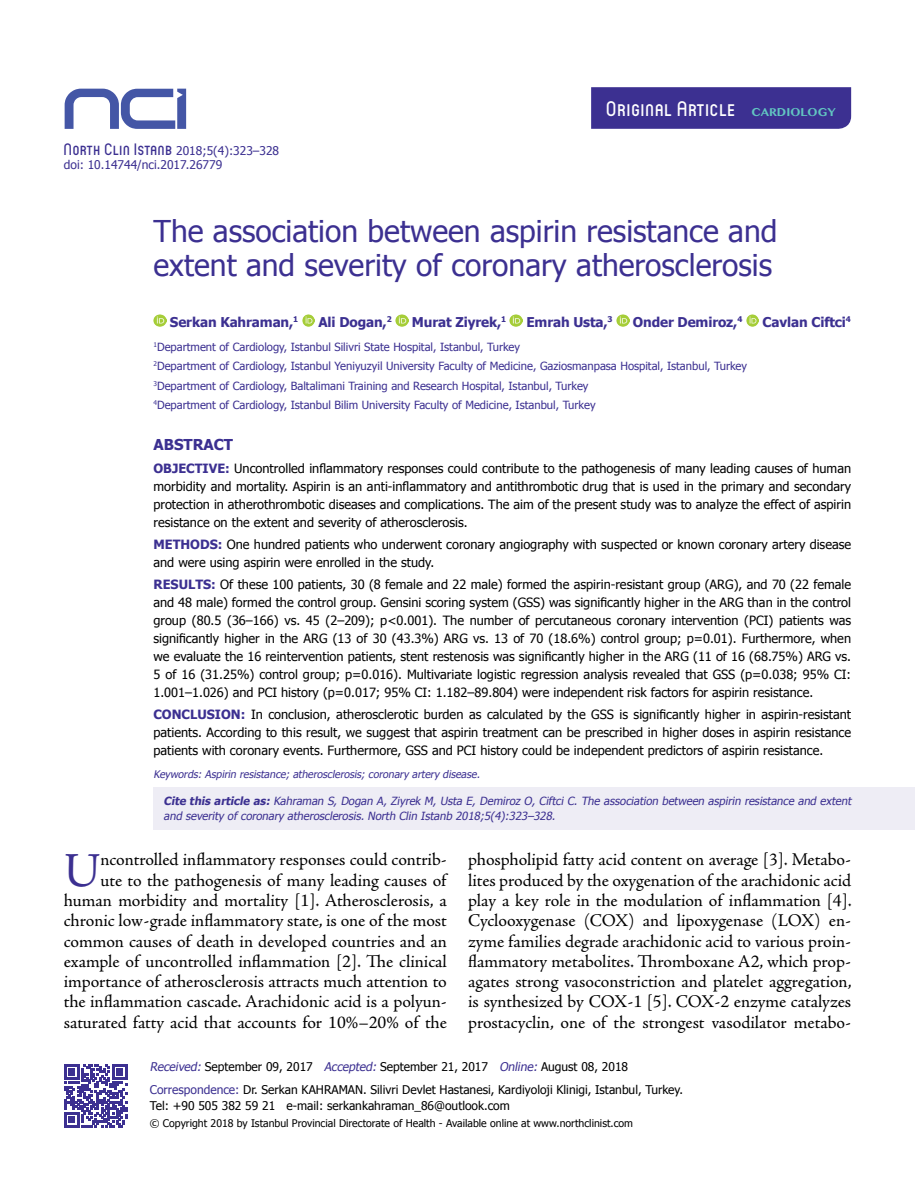
<style>
.page{position:relative;width:915px;height:1191px;background:#fff}
.page>*{position:absolute;margin:0;border:0;box-sizing:border-box;transform-origin:0 0}
.t1{font:48.9px "Adobe Jenson Pro";color:#3c3091}
.t2{font:30px/34.5px "Tahoma";color:#3c3091}
.t3{font:500 21px "Circula";letter-spacing:.055em;color:#fff}
.t4{font:18px/20.2px "Adobe Jenson Pro";letter-spacing:-.005em;color:#000;text-align:right}
.t5{font:700 15px "Tahoma";color:#3c3091}
.t6{font:700 13.5px "Tahoma";letter-spacing:-.01em;color:#3c3091}
.t7{font:12.75px/18px "Tahoma";color:#000;text-align:justify}
.t8{font:12px/23px "Tahoma";color:#000}
.t9{font:12px/14.4px "Tahoma";color:#3c3091}
.t10{font:11.25px/19.5px "Tahoma";color:#3c3091}
.t11{font:italic 11.25px/15px "Tahoma";color:#3c3091}
.t12{font:10.5px "Tahoma";color:#000}
.t13{font:italic 10.5px "Tahoma";color:#3c3091}
.s1{font-family:"Circula";font-weight:500;font-size:16.5px}
.s2{font-family:"Tamil MN";font-weight:700;font-size:11.25px;color:#62c6c1}
.s3{font-weight:700;color:#3c3091}
.s4{font-weight:700}
.s5{font-style:italic;color:#3c3091}
.s6{color:#3c3091}
</style>
<div class="page">
<svg style="left:65px;top:89px;width:121px;height:40px"></svg>
<div style="left:591px;top:87px;width:259px;height:42px;background:#3c3091"></div>
<svg style="left:64px;top:1064px;width:63px;height:63px"></svg>
<div style="left:153px;top:787px;width:761px;height:42px;background:#eeedf5"></div>
<svg style="left:153px;top:314px;width:13px;height:13px"></svg>
<svg style="left:302px;top:314px;width:13px;height:13px"></svg>
<svg style="left:395px;top:314px;width:13px;height:13px"></svg>
<svg style="left:509px;top:314px;width:13px;height:13px"></svg>
<svg style="left:616px;top:314px;width:13px;height:13px"></svg>
<svg style="left:746px;top:314px;width:12px;height:13px"></svg>
<p class="t9" style="left:64px;top:143px;width:217px"><span class="s1">North Clin Istanb</span> 2018;5(4):323–328 doi: 10.14744/nci.2017.26779</p>
<h3 class="t3" style="left:606px;top:96px;width:231px">Orıgınal Article <span class="s2">CARDIOLOGY</span></h3>
<h2 class="t2" style="left:153px;top:212px;width:625px">The association between aspirin resistance and extent and severity of coronary atherosclerosis</h2>
<p class="t6" style="left:170px;top:312px;width:130px">Serkan Kahraman,<sup>1</sup></p>
<p class="t6" style="left:318px;top:312px;width:75px">Ali Dogan,<sup>2</sup></p>
<p class="t6" style="left:412px;top:312px;width:96px">Murat Ziyrek,<sup>1</sup></p>
<p class="t6" style="left:526px;top:312px;width:88px">Emrah Usta,<sup>3</sup></p>
<p class="t6" style="left:632px;top:312px;width:111px">Onder Demiroz,<sup>4</sup></p>
<p class="t6" style="left:762px;top:312px;width:90px">Cavlan Ciftci<sup>4</sup></p>
<p class="t10" style="left:153px;top:336px;width:595px"><sup>1</sup>Department of Cardiology, Istanbul Silivri State Hospital, Istanbul, Turkey<br><sup>2</sup>Department of Cardiology, Istanbul Yeniyuzyil University Faculty of Medicine, Gaziosmanpasa Hospital, Istanbul, Turkey <sup>3</sup>Department of Cardiology, Baltalimani Training and Research Hospital, Istanbul, Turkey<br><sup>4</sup>Department of Cardiology, Istanbul Bilim University Faculty of Medicine, Istanbul, Turkey</p>
<p class="t5" style="left:153px;top:434px;width:81px">ABSTRACT</p>
<p class="t7" style="left:153px;top:458px;width:699px"><span class="s3">OBJECTIVE:</span> Uncontrolled inflammatory responses could contribute to the pathogenesis of many leading causes of human morbidity and mortality. Aspirin is an anti-inflammatory and antithrombotic drug that is used in the primary and secondary protection in atherothrombotic diseases and complications. The aim of the present study was to analyze the effect of aspirin resistance on the extent and severity of atherosclerosis.</p>
<p class="t7" style="left:153px;top:534px;width:699px"><span class="s3">METHODS:</span> One hundred patients who underwent coronary angiography with suspected or known coronary artery disease and were using aspirin were enrolled in the study.</p>
<p class="t7" style="left:153px;top:575px;width:699px"><span class="s3">RESULTS:</span> Of these 100 patients, 30 (8 female and 22 male) formed the aspirin-resistant group (ARG), and 70 (22 female and 48 male) formed the control group. Gensini scoring system (GSS) was significantly higher in the ARG than in the control group (80.5 (36–166) vs. 45 (2–209); p&lt;0.001). The number of percutaneous coronary intervention (PCI) patients was significantly higher in the ARG (13 of 30 (43.3%) ARG vs. 13 of 70 (18.6%) control group; p=0.01). Furthermore, when we evaluate the 16 reintervention patients, stent restenosis was significantly higher in the ARG (11 of 16 (68.75%) ARG vs.<br>5 of 16 (31.25%) control group; p=0.016). Multivariate logistic regression analysis revealed that GSS (p=0.038; 95% CI:<br>1.001–1.026) and PCI history (p=0.017; 95% CI: 1.182–89.804) were independent risk factors for aspirin resistance.</p>
<p class="t7" style="left:153px;top:705px;width:699px"><span class="s3">CONCLUSION:</span> In conclusion, atherosclerotic burden as calculated by the GSS is significantly higher in aspirin-resistant patients. According to this result, we suggest that aspirin treatment can be prescribed in higher doses in aspirin resistance patients with coronary events. Furthermore, GSS and PCI history could be independent predictors of aspirin resistance.</p>
<p class="t13" style="left:153px;top:767px;width:330px">Keywords: Aspirin resistance; atherosclerosis; coronary artery disease.</p>
<p class="t11" style="left:163px;top:793px;width:691px"><span class="s4">Cite this article as:</span> Kahraman S, Dogan A, Ziyrek M, Usta E, Demiroz O, Ciftci C. The association between aspirin resistance and extent and severity of coronary atherosclerosis. North Clin Istanb 2018;5(4):323–328.</p>
<p class="t4" style="left:64px;top:850px;width:384px">ncontrolled inflammatory responses could contrib-<br>ute to the pathogenesis of many leading causes of human morbidity and mortality [1]. Atherosclerosis, a chronic low-grade inflammatory state, is one of the most common causes of death in developed countries and an example of uncontrolled inflammation [2]. The clinical importance of atherosclerosis attracts much attention to the inflammation cascade. Arachidonic acid is a polyun&shy;saturated fatty acid that accounts for 10%–20% of the</p>
<p class="t4" style="left:468px;top:850px;width:385px;text-align:justify">phospholipid fatty acid content on average [3]. Metabo&shy;lites produced by the oxygenation of the arachidonic acid play a key role in the modulation of inflammation [4].<br>Cyclooxygenase (COX) and lipoxygenase (LOX) en&shy;zyme families degrade arachidonic acid to various proin&shy;flammatory metabolites. Thromboxane A2, which prop&shy;agates strong vasoconstriction and platelet aggregation, is synthesized by COX-1 [5]. COX-2 enzyme catalyzes prostacyclin, one of the strongest vasodilator metabo-</p>
<h1 class="t1" style="left:64px;top:842px;width:38px">U</h1>
<p class="t8" style="left:150px;top:1054px;width:534px"><span class="s5">Received:</span> September 09, 2017 <span class="s5">Accepted:</span>September 21, 2017 <span class="s5">Online:</span> August 08, 2018<br><span class="s6">Correspondence:</span> Dr. Serkan KAHRAMAN. Silivri Devlet Hastanesi, Kardiyoloji Klinigi, Istanbul, Turkey.</p>
<p class="t8" style="left:150px;top:1094px;width:361px">Tel: +90 505 382 59 21 e-mail: serkankahraman_86@outlook.com</p>
<p class="t12" style="left:150px;top:1116px;width:484px">© Copyright 2018 by Istanbul Provincial Directorate of Health - Available online at www.northclinist.com</p>
</div>
